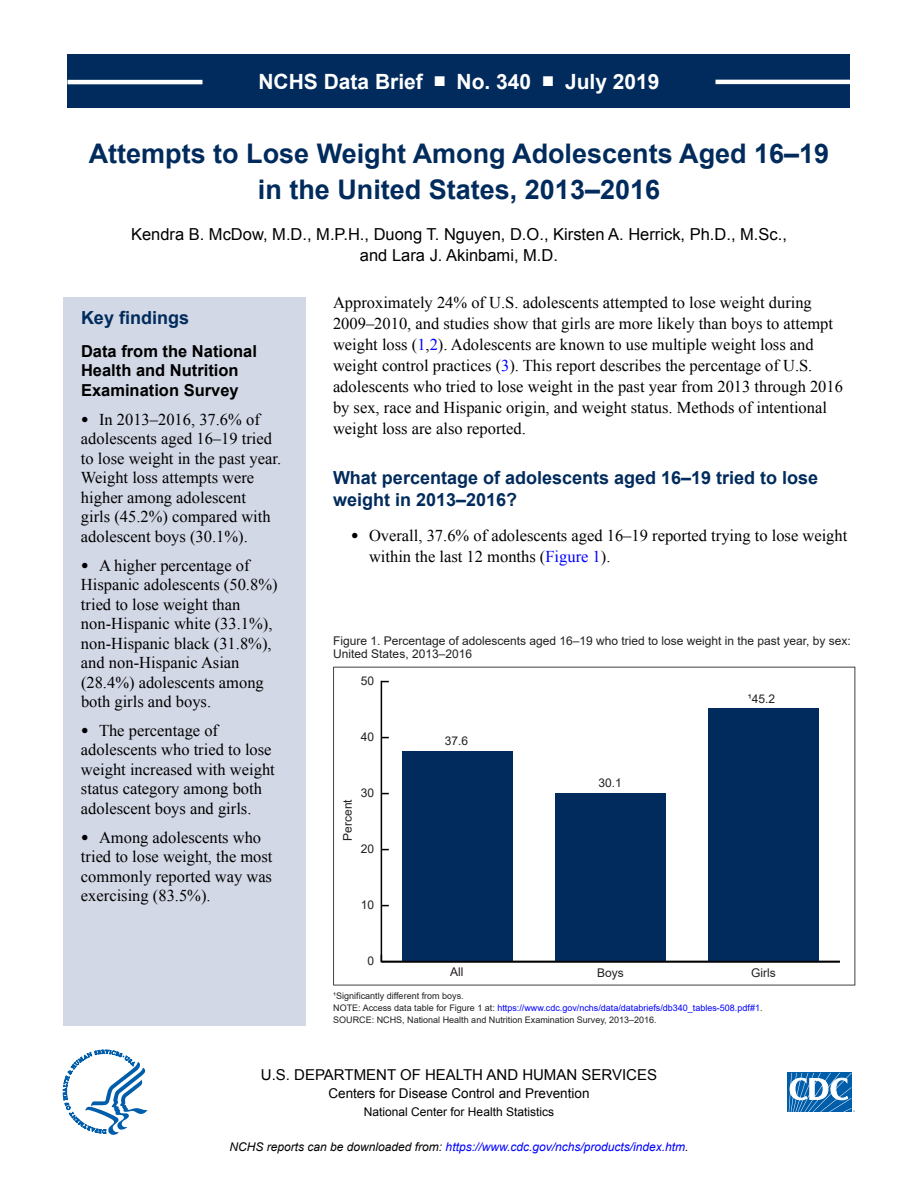
<style>
.page{position:relative;width:918px;height:1188px;background:#fff}
.page>*{position:absolute;margin:0;border:0;box-sizing:border-box;transform-origin:0 0}
.H1_Title{font:700 27px/36px "Arial";color:#002b5c;text-align:center}
.H1_Header_P1{font:700 21px "Arial";color:#fff}
.H2_KFtitle{font:700 18px/22.5px "Arial";color:#002b5c}
.t1{font:16.5px/19.5px "Times New Roman";color:#000}
.P_Byline{font:16.5px/21px "Arial";color:#000;text-align:center}
.H3_KFsubtitle{font:700 16.5px/19.5px "Arial";color:#000}
.H1_Footer{font:15px "Arial";color:#000}
.H1_Footer-2{font:13.5px "Arial";color:#000}
.t2{font:12px/13.5px "Arial";color:#231f20}
.t3{font:italic 12px "Arial";color:#00f}
.H1_Footer-3{font:12px "Arial";color:#000}
.t4{font:9px/12px "Arial";color:#231f20}
.s1{font-size:12.3px}
.s2{color:#00f}
.s3{color:#000}
</style>
<div class="page">
<svg style="left:787px;top:1072px;width:65px;height:1px"></svg>
<div style="left:787px;top:1073px;width:64px;height:39px;background:#005daa"></div>
<svg style="left:789px;top:1073px;width:66px;height:39px"></svg>
<svg style="left:63px;top:1050px;width:84px;height:85px"></svg>
<div style="left:68px;top:54px;width:782px;height:54px;background:#002b5c"></div>
<hr style="left:68px;top:80px;width:134px;height:4px;background:#fff">
<hr style="left:716px;top:80px;width:134px;height:4px;background:#fff">
<div style="left:63px;top:297px;width:243px;height:729px;background:#d3d8e6"></div>
<svg style="left:333px;top:667px;width:522px;height:318px"></svg>
<hr style="left:381px;top:682px;width:1px;height:280px;background:#000">
<div style="left:403px;top:751px;width:110px;height:211px;background:#002b5c"></div>
<div style="left:556px;top:793px;width:110px;height:169px;background:#002b5c"></div>
<div style="left:708px;top:708px;width:110px;height:254px;background:#002b5c"></div>
<hr style="left:382px;top:961px;width:458px;height:1px;background:#000">
<h1 class="H1_Header_P1" style="left:258px;top:67px;width:403px">NCHS Data Brief ■ No. 340 ■ July 2019</h1>
<h1 class="H1_Title" style="left:89px;top:136px;width:742px">Attempts to Lose Weight Among Adolescents Aged 16–19 in the United States, 2013–2016</h1>
<p class="P_Byline" style="left:131px;top:224px;width:657px">Kendra B. McDow, M.D., M.P.H., Duong T. Nguyen, D.O., Kirsten A. Herrick, Ph.D., M.Sc., and Lara J. Akinbami, M.D.</p>
<h2 class="H2_KFtitle" style="left:81px;top:307px;width:110px">Key findings</h2>
<h3 class="H3_KFsubtitle" style="left:81px;top:342px;width:178px">Data from the National<br>Health and Nutrition<br>Examination Survey</h3>
<p class="t1" style="left:81px;top:409px;width:202px"><span class="s1">●</span> In 2013–2016, 37.6% of adolescents aged 16–19 tried to lose weight in the past year.<br>Weight loss attempts were higher among adolescent<br>girls (45.2%) compared with adolescent boys (30.1%).</p>
<p class="t1" style="left:81px;top:555px;width:198px"><span class="s1">●</span> A higher percentage of<br>Hispanic adolescents (50.8%) tried to lose weight than non-Hispanic white (33.1%), non-Hispanic black (31.8%), and non-Hispanic Asian (28.4%) adolescents among both girls and boys.</p>
<p class="t1" style="left:81px;top:720px;width:195px"><span class="s1">●</span> The percentage of adolescents who tried to lose weight increased with weight status category among both adolescent boys and girls.</p>
<p class="t1" style="left:81px;top:827px;width:193px"><span class="s1">●</span> Among adolescents who tried to lose weight, the most commonly reported way was exercising (83.5%).</p>
<p class="t1" style="left:333px;top:292px;width:512px;line-height:21px">Approximately 24% of U.S. adolescents attempted to lose weight during 2009–2010, and studies show that girls are more likely than boys to attempt weight loss (<span class="s2">1</span>,<span class="s2">2</span>). Adolescents are known to use multiple weight loss and weight control practices (<span class="s2">3</span>). This report describes the percentage of U.S. adolescents who tried to lose weight in the past year from 2013 through 2016 by sex, race and Hispanic origin, and weight status. Methods of intentional weight loss are also reported.</p>
<h2 class="H2_KFtitle" style="left:333px;top:467px;width:487px">What percentage of adolescents aged 16–19 tried to lose weight in 2013–2016?</h2>
<p class="t1" style="left:369px;top:525px;width:480px;line-height:21px;text-indent:-18px"><span class="s1">●</span> Overall, 37.6% of adolescents aged 16–19 reported trying to lose weight within the last 12 months (<span class="s2">Figure 1</span>).</p>
<p class="t2" style="left:333px;top:634px;width:519px">Figure 1. Percentage of adolescents aged 16–19 who tried to lose weight in the past year, by sex:<br>United States, 2013–2016</p>
<p class="t2" style="left:361px;top:674px;width:15px">50</p>
<p class="t2" style="left:361px;top:730px;width:15px">40</p>
<p class="t2" style="left:341px;top:841px;width:43px;rotate:-90deg">Percent</p>
<p class="t2" style="left:361px;top:786px;width:15px">30</p>
<p class="t2" style="left:361px;top:842px;width:15px">20</p>
<p class="t2" style="left:361px;top:898px;width:15px">10</p>
<p class="t2" style="left:368px;top:954px;width:8px">0</p>
<p class="t2" style="left:445px;top:734px;width:25px">37.6</p>
<p class="t2" style="left:598px;top:776px;width:25px">30.1</p>
<p class="t2" style="left:748px;top:692px;width:29px">¹45.2</p>
<p class="t2" style="left:450px;top:965px;width:15px">All</p>
<p class="t2" style="left:597px;top:966px;width:28px">Boys</p>
<p class="t2" style="left:751px;top:966px;width:26px">Girls</p>
<p class="t4" style="left:333px;top:990px;width:431px">¹Significantly different from boys.<br>NOTE: Access data table for Figure 1 at: <span class="s2">https://www.cdc.gov/nchs/data/databriefs/db340_tables-508.pdf#1</span>.<br>SOURCE: NCHS, National Health and Nutrition Examination Survey, 2013–2016.</p>
<h1 class="H1_Footer" style="left:261px;top:1065px;width:398px">U.S. DEPARTMENT OF HEALTH AND HUMAN SERVICES</h1>
<h1 class="H1_Footer-2" style="left:328px;top:1084px;width:263px">Centers for Disease Control and Prevention</h1>
<h1 class="H1_Footer-3" style="left:364px;top:1104px;width:192px">National Center for Health Statistics</h1>
<p class="t3" style="left:230px;top:1139px;width:460px"><span class="s3">NCHS reports can be downloaded from:</span> https://www.cdc.gov/nchs/products/index.htm<span class="s3">.</span></p>
</div>
